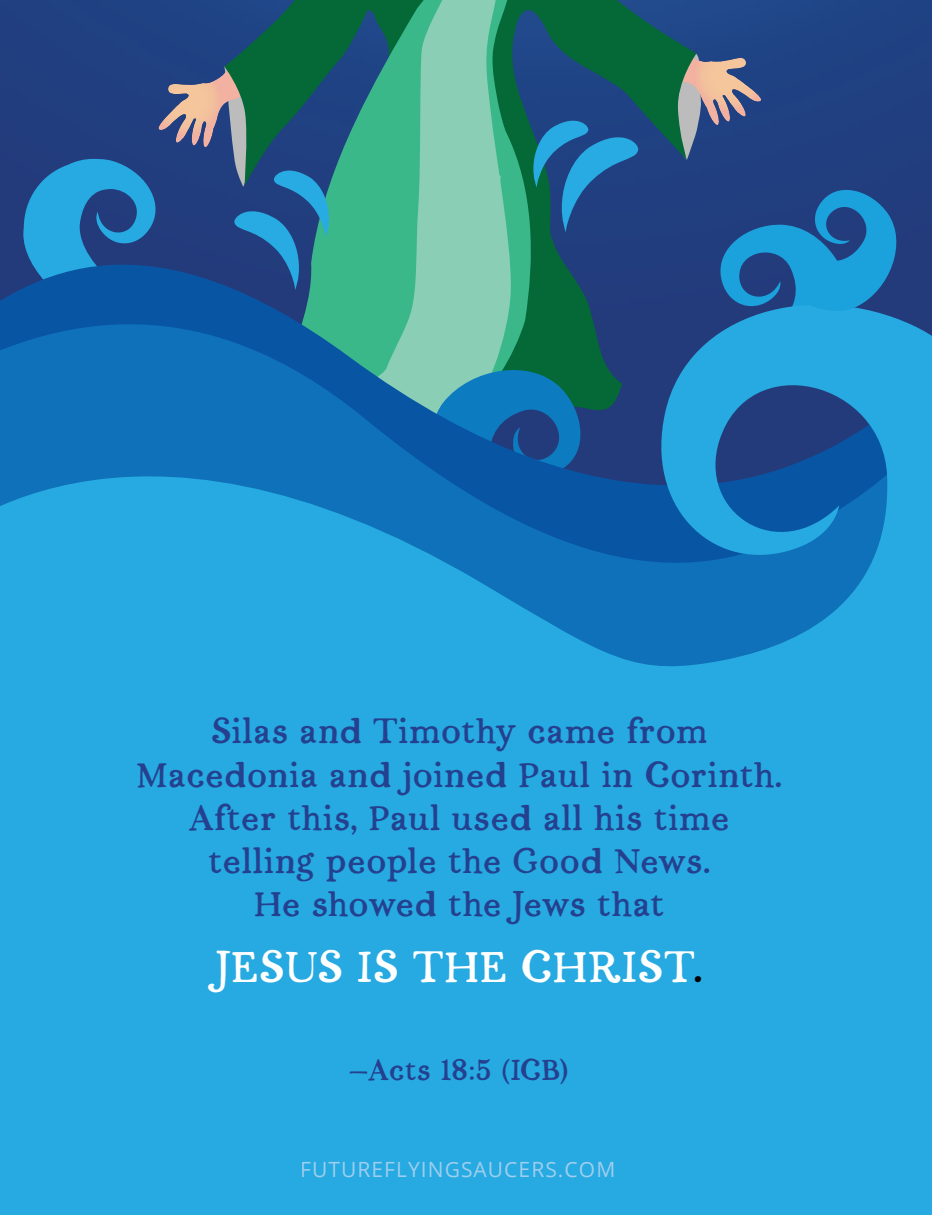
<style>
.page{position:relative;width:932px;height:1215px;background:#fff}
.page>*{position:absolute;margin:0;border:0;box-sizing:border-box;transform-origin:0 0}
.t1{font:45px "Persephone";color:#fff}
.t2{font:36px/43.2px "Persephone";color:#24408e;text-align:center}
.t3{font:30px "Persephone";letter-spacing:-.01em;color:#24408e}
.t4{font:21px "Open Sans";letter-spacing:.05em;color:#9fceee}
.s1{color:#020102}
</style>
<div class="page">
<div style="left:0;top:1px;width:931px;height:210px;background:#204081"></div>
<img style="left:158px;top:63px;width:66px;height:84px">
<svg style="left:696px;top:125px;width:6px;height:35px"></svg>
<img style="left:696px;top:46px;width:65px;height:79px">
<svg style="left:224px;top:0;width:472px;height:211px;background:#1a5863"></svg>
<svg style="left:281px;top:0;width:253px;height:211px;background:#1a6d64"></svg>
<svg style="left:369px;top:0;width:143px;height:211px;background:#5ab696"></svg>
<svg style="left:23px;top:158px;width:201px;height:53px;background:#2368a4"></svg>
<svg style="left:0;top:211px;width:932px;height:69px;background:#347791"></svg>
<svg style="left:0;top:280px;width:932px;height:391px;background:#1d81ba"></svg>
<svg style="left:532px;top:112px;width:110px;height:121px;background:#1f6094"></svg>
<svg style="left:224px;top:66px;width:106px;height:225px;background:#26617e"></svg>
<svg style="left:715px;top:181px;width:193px;height:187px;background:#217ab6"></svg>
<div style="left:0;top:671px;width:932px;height:544px;background:#26aae1"></div>
<p class="t2" style="left:136px;top:713px;width:647px">Silas and Timothy came from<br>Macedonia and joined Paul in Corinth.<br>After this, Paul used all his time telling people the Good News.<br>He showed the Jews that</p>
<p class="t1" style="left:216px;top:949px;width:488px">JESUS IS THE CHRIST<span class="s1">.</span></p>
<p class="t3" style="left:349px;top:1057px;width:221px">—Acts 18:5 (ICB)</p>
<p class="t4" style="left:300px;top:1157px;width:316px">FUTUREFLYINGSAUCERS.COM</p>
</div>
